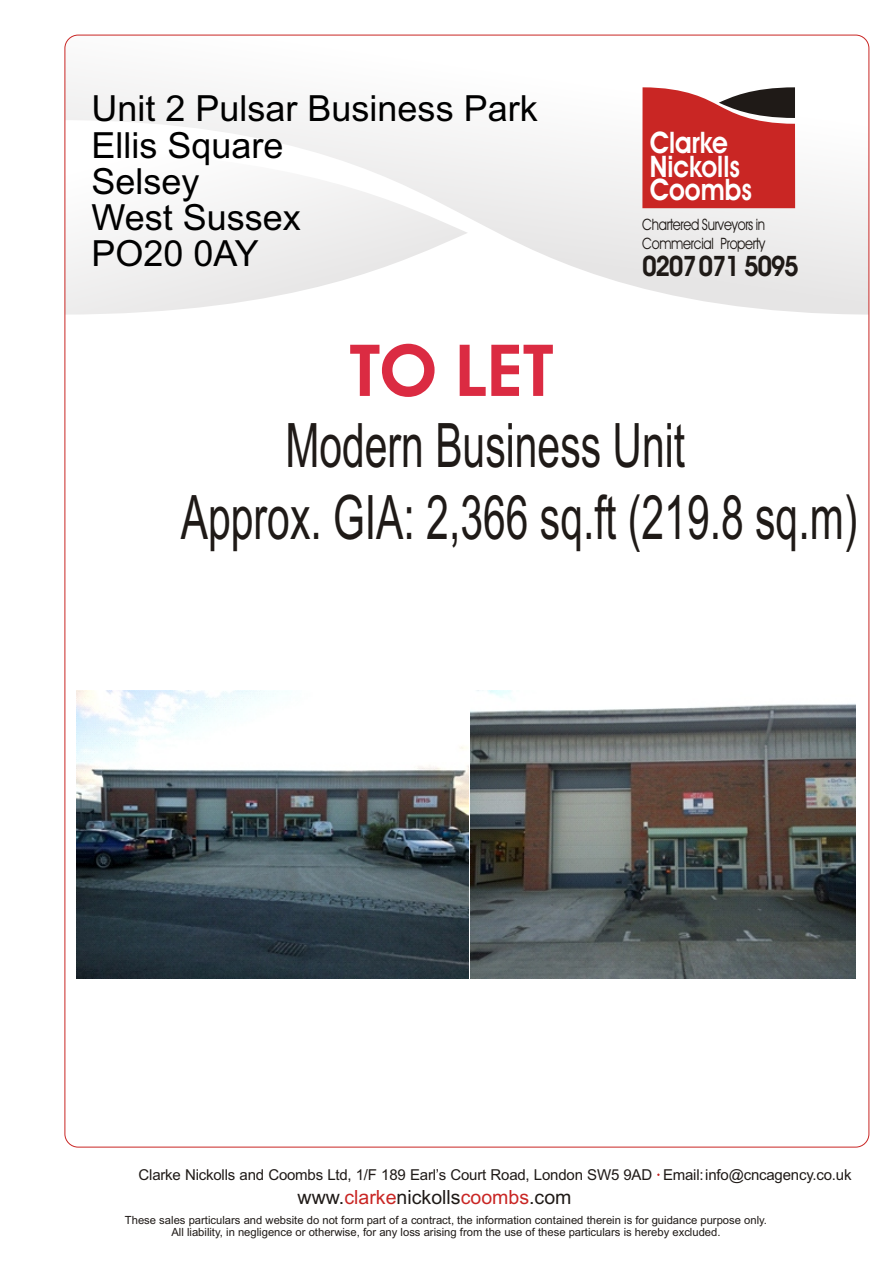
<style>
.page{position:relative;width:894px;height:1263px;background:#fff}
.page>*{position:absolute;margin:0;border:0;box-sizing:border-box;transform-origin:0 0}
.t1{font:700 72px "Avant Garde Bk BT";color:#db2b42}
.t2{font:61.35px/71.2px "Helvetica";color:#1f1a17;scale:.67 1}
.t3{font:36px/36.2px "Helvetica";color:#000}
.t4{font:700 29.85px/23.4px "Avant Garde Bk BT";color:#fff;scale:.87 1}
.t5{font:700 28.35px "Avant Garde Bk BT";letter-spacing:-.06em;color:#1f1a17;scale:.9 1}
.t6{font:700 19.5px "Helvetica";color:#1f1a17}
.t7{font:15.75px/18.9px "Avant Garde Bk BT";letter-spacing:-.025em;color:#1f1a17;scale:.83 1}
.t8{font:15px "Helvetica";letter-spacing:-.015em;color:#1f1a17}
.t9{font:11.25px/12.6px "Helvetica";color:#1f1a17;text-align:center}
.s1{font-family:"Arial"}
.s2{font-weight:700}
.s3{color:#c92624}
</style>
<div class="page">
<svg style="left:65px;top:35px;width:804px;height:280px"></svg>
<svg style="left:642px;top:87px;width:153px;height:121px;background:#bd3331"></svg>
<img style="left:77px;top:690px;width:391px;height:288px">
<img style="left:470px;top:690px;width:386px;height:288px">
<h3 class="t3" style="left:91px;top:94px;width:448px">Unit 2 Pulsar Business Park<br>Ellis Square<br>Selsey<br>West Sussex<br>PO20 0AY</h3>
<h1 class="t1" style="left:350px;top:341px;width:205px">TO LET</h1>
<h3 class="t4" style="left:650px;top:134px;width:119px">Clarke<br>Nickolls<br>Coombs</h3>
<h3 class="t7" style="left:642px;top:216px;width:150px">Chartered Surveyors in<br>Commercial Property</h3>
<h3 class="t5" style="left:642px;top:255px;width:176px">0207071 5095</h3>
<h2 class="t2" style="left:181px;top:416px;width:1011px;text-indent:104px"><span class="s1">Modern</span> Business Unit<br>Approx. GIA: 2,366 sq.ft (219.8 sq.m)</h2>
<h3 class="t8" style="left:139px;top:1169px;width:714px"><span class="s2">Clarke Nickolls and Coombs Ltd</span>, 1/F 189 Earl’s Court Road, London SW5 9AD Email:info@cncagency.co.uk</h3>
<p class="t9" style="left:125px;top:1215px;width:644px">These sales particulars and website do not form part of a contract, the information contained therein is for guidance purpose only.<br>All liability, in negligence or otherwise, for any loss arising from the use of these particulars is hereby excluded.</p>
<h3 class="t6" style="left:298px;top:1189px;width:275px">www.<span class="s3">clarke</span>nickolls<span class="s3">coombs</span>.com</h3>
</div>
